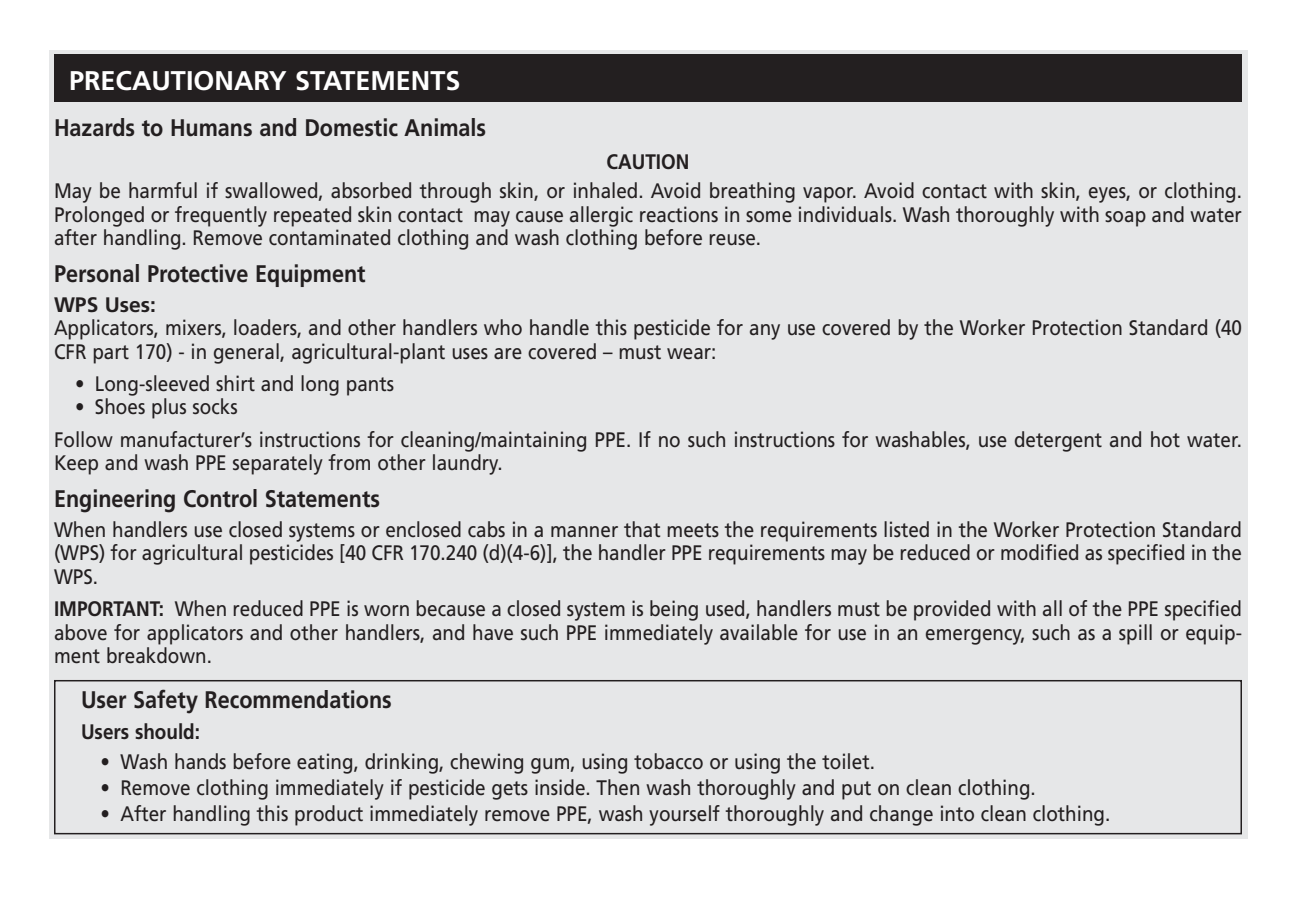
<style>
.page{position:relative;width:1296px;height:918px;background:#fff}
.page>*{position:absolute;margin:0;border:0;box-sizing:border-box;transform-origin:0 0}
.t1{font:700 27px "Frutiger";color:#fff}
.t2{font:700 24px "Frutiger";color:#231f20;scale:.9 1}
.t3{font:21px/23.4px "Frutiger";color:#231f20;text-align:justify;scale:.9 1}
.t4{font:700 21px "Frutiger";color:#231f20;scale:.9 1}
.t5{font:700 21px "Frutiger";color:#231f20}
.s1{font-weight:700}
</style>
<div class="page">
<div style="left:49px;top:51px;width:1199px;height:788px;background:#e6e7e8"></div>
<div style="left:54px;top:54px;width:1188px;height:36px;background:#231f20"></div>
<div style="left:54px;top:90px;width:1188px;height:12px;background:#231f20"></div>
<div style="left:54px;top:680px;width:1188px;height:154px;border:2px solid #231f20"></div>
<p class="t1" style="left:69px;top:70px;width:393px">PRECAUTIONARY STATEMENTS</p>
<p class="t2" style="left:54px;top:118px;width:482px">Hazards to Humans and Domestic Animals</p>
<p class="t4" style="left:607px;top:153px;width:94px">CAUTION</p>
<p class="t3" style="left:54px;top:181px;width:1322px">May be harmful if swallowed, absorbed through skin, or inhaled. Avoid breathing vapor. Avoid contact with skin, eyes, or clothing.<br>Prolonged or frequently repeated skin contact may cause allergic reactions in some individuals. Wash thoroughly with soap and water after handling. Remove contaminated clothing and wash clothing before reuse.</p>
<p class="t2" style="left:54px;top:264px;width:348px">Personal Protective Equipment</p>
<p class="t5" style="left:54px;top:296px;width:104px">WPS Uses:</p>
<p class="t3" style="left:54px;top:318px;width:1322px">Applicators, mixers, loaders, and other handlers who handle this pesticide for any use covered by the Worker Protection Standard (40<br>CFR part 170) - in general, agricultural-plant uses are covered – must wear:</p>
<p class="t3" style="left:75px;top:374px;width:356px">• Long-sleeved shirt and long pants</p>
<p class="t3" style="left:54px;top:393px;width:1322px;line-height:32.4px;text-indent:21px">• Shoes plus socks<br>Follow manufacturer’s instructions for cleaning/maintaining PPE. If no such instructions for washables, use detergent and hot water.</p>
<p class="t3" style="left:54px;top:453px;width:500px">Keep and wash PPE separately from other laundry.</p>
<p class="t2" style="left:54px;top:489px;width:364px">Engineering Control Statements</p>
<p class="t3" style="left:54px;top:520px;width:1322px">When handlers use closed systems or enclosed cabs in a manner that meets the requirements listed in the Worker Protection Standard (WPS) for agricultural pesticides [40 CFR 170.240 (d)(4-6)], the handler PPE requirements may be reduced or modified as specified in the WPS.</p>
<p class="t3" style="left:54px;top:599px;width:1322px"><span class="s1">IMPORTANT:</span> When reduced PPE is worn because a closed system is being used, handlers must be provided with all of the PPE specified above for applicators and other handlers, and have such PPE immediately available for use in an emergency, such as a spill or equip&shy;ment breakdown.</p>
<p class="t2" style="left:81px;top:690px;width:347px">User Safety Recommendations</p>
<p class="t4" style="left:81px;top:723px;width:134px">Users should:</p>
<p class="t3" style="left:100px;top:751px;width:862px">• Wash hands before eating, drinking, chewing gum, using tobacco or using the toilet.</p>
<p class="t3" style="left:100px;top:778px;width:1041px">• Remove clothing immediately if pesticide gets inside. Then wash thoroughly and put on clean clothing.</p>
<p class="t3" style="left:100px;top:804px;width:1124px">• After handling this product immediately remove PPE, wash yourself thoroughly and change into clean clothing.</p>
</div>
